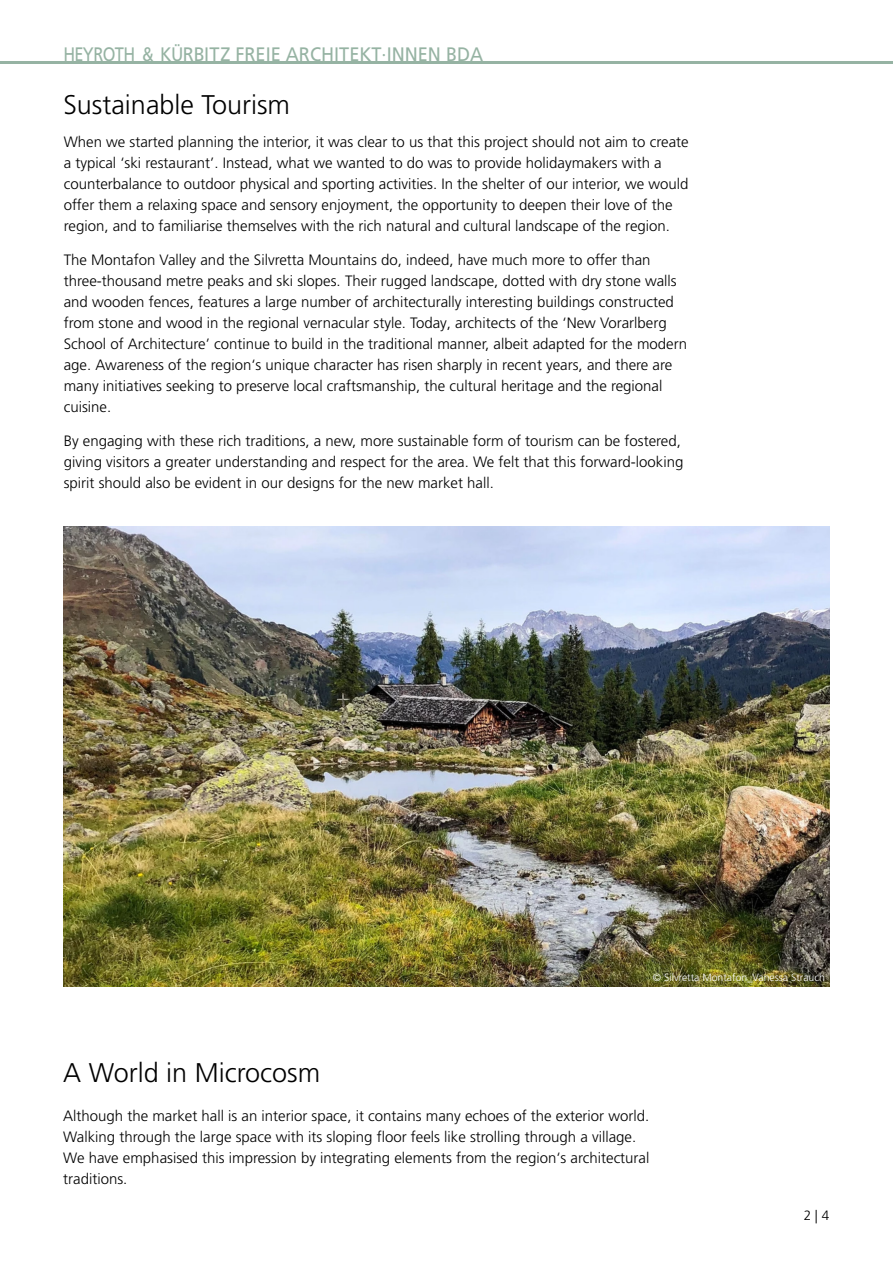
<style>
.page{position:relative;width:893px;height:1263px;background:#fff}
.page>*{position:absolute;margin:0;border:0;box-sizing:border-box;transform-origin:0 0}
.t1{font:300 27px "Frutiger LT Pro";color:#000}
.t2{font:19.5px "Frutiger LT Pro";color:#96b3a3;scale:.84 1}
.t3{font:300 15px/21px "Frutiger LT Pro";color:#000}
.t4{font:300 13.5px "Frutiger LT Pro";color:#000}
.t5{font:300 10.5px "Frutiger LT Pro";color:#fff}
</style>
<div class="page">
<hr style="left:0;top:61px;width:893px;height:3px;background:#96b3a3">
<img style="left:63px;top:526px;width:766px;height:460px">
<h2 class="t2" style="left:63px;top:43px;width:501px">HEYROTH &amp; KÜRBITZ FREIE ARCHITEKT·INNEN BDA</h2>
<p class="t1" style="left:63px;top:89px;width:228px">Sustainable Tourism</p>
<p class="t3" style="left:64px;top:131px;width:626px">When we started planning the interior, it was clear to us that this project should not aim to create a typical ‘ski restaurant’. Instead, what we wanted to do was to provide holidaymakers with a counterbalance to outdoor physical and sporting activities. In the shelter of our interior, we would offer them a relaxing space and sensory enjoyment, the opportunity to deepen their love of the region, and to familiarise themselves with the rich natural and cultural landscape of the region.</p>
<p class="t3" style="left:64px;top:249px;width:625px">The Montafon Valley and the Silvretta Mountains do, indeed, have much more to offer than three-thousand metre peaks and ski slopes. Their rugged landscape, dotted with dry stone walls and wooden fences, features a large number of architecturally interesting buildings constructed from stone and wood in the regional vernacular style. Today, architects of the ‘New Vorarlberg School of Architecture’ continue to build in the traditional manner, albeit adapted for the modern age. Awareness of the region‘s unique character has risen sharply in recent years, and there are many initiatives seeking to preserve local craftsmanship, the cultural heritage and the regional cuisine.</p>
<p class="t3" style="left:64px;top:430px;width:621px">By engaging with these rich traditions, a new, more sustainable form of tourism can be fostered, giving visitors a greater understanding and respect for the area. We felt that this forward-looking spirit should also be evident in our designs for the new market hall.</p>
<p class="t5" style="left:653px;top:971px;width:174px">© Silvretta Montafon_Vanessa Strauch</p>
<p class="t1" style="left:63px;top:1057px;width:259px">A World in Microcosm</p>
<p class="t3" style="left:63px;top:1105px;width:588px">Although the market hall is an interior space, it contains many echoes of the exterior world.<br>Walking through the large space with its sloping floor feels like strolling through a village.<br>We have emphasised this impression by integrating elements from the region‘s architectural traditions.</p>
<p class="t4" style="left:804px;top:1207px;width:27px">2 | 4</p>
</div>
